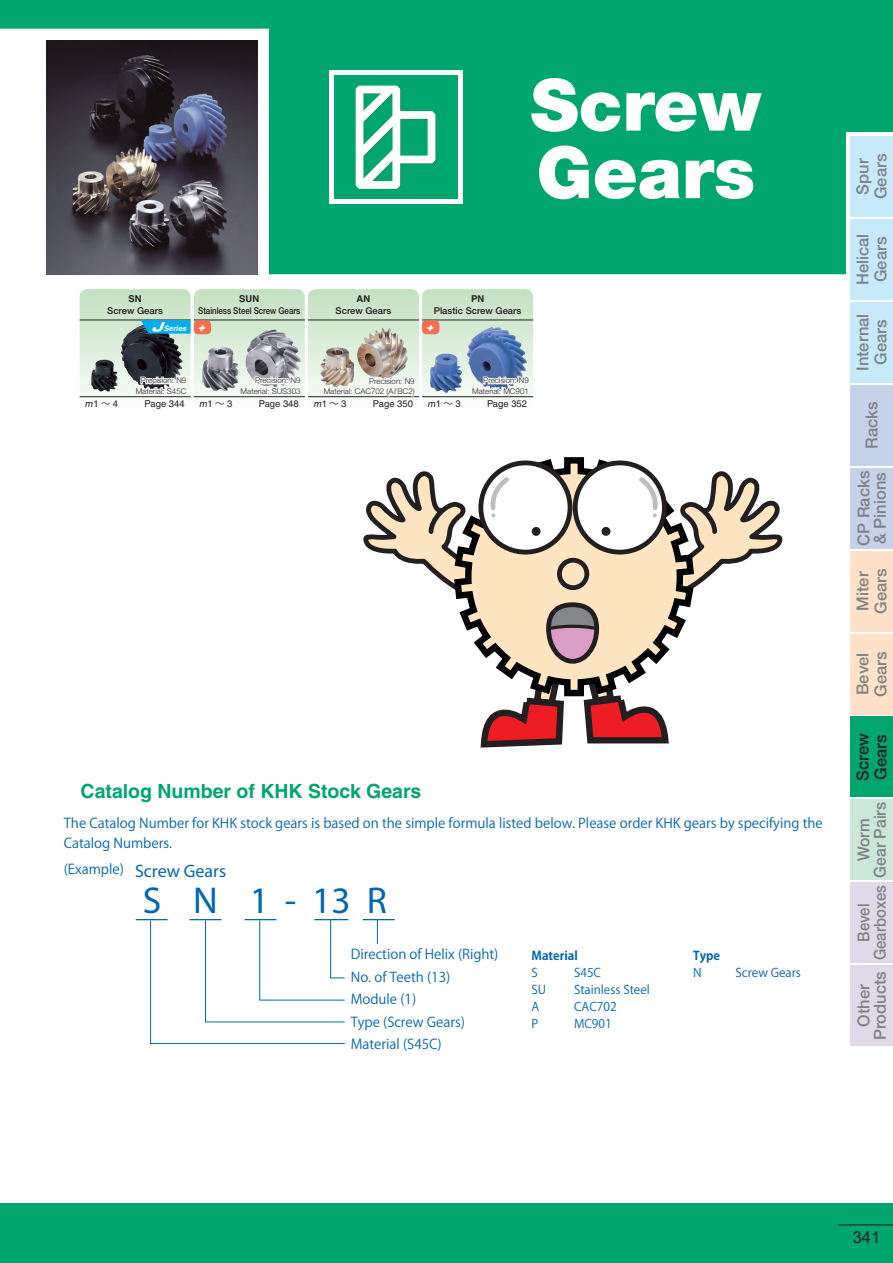
<style>
.page{position:relative;width:893px;height:1263px;background:#fff}
.page>*{position:absolute;margin:0;border:0;box-sizing:border-box;transform-origin:0 0}
.t1{font:900 72px/67.5px "Helvetica Neue LT Pro";color:#fff}
.t2{font:37.5px "Myriad";color:#0166b3}
.t3{font:700 19.5px "Helvetica";color:#00a66e}
.t4{font:18px "Myriad";color:#0166b3}
.t5{font:500 16.5px "Helvetica Neue LT Pro";color:#808285}
.t6{font:500 16.5px "Helvetica Neue LT Pro";color:#808285;scale:.9 1}
.t7{font:500 16.5px "Helvetica Neue LT Pro";color:#808285;scale:.95 1}
.t8{font:500 16.5px "Helvetica Neue LT Pro";color:#231f20}
.t9{font:16.5px "Arial";color:#231f20}
.t10{font:13.5px/19.5px "Koz Go Pr 6 N";color:#0166b3}
.t11{font:12px "Koz Go Pr 6 N";color:#0166b3}
.t12{font:700 12px "Koz Go Pr 6 N";color:#0166b3}
.t13{font:italic 900 11.55px "Helvetica Neue LT Pro";color:#fff}
.t14{font:9.45px "Helvetica";color:#231f20}
.t15{font:500 9.45px "Helvetica Neue LT Pro";color:#231f20}
.t16{font:500 9.45px "Helvetica Neue LT Pro";color:#231f20;scale:.85 1}
.t17{font:700 9.45px "Helvetica";color:#231f20}
.t18{font:300 7.95px "Helvetica Neue LT Pro";color:#231f20}
.上部说明文字{font:italic 700 7.5px "Helvetica";color:#fff}
.s1{font-style:italic}
.s2{font-family:"Koz Go Pr 6 N"}
</style>
<div class="page">
<div style="left:0;top:1203px;width:893px;height:60px;background:#00a66e"></div>
<svg style="left:0;top:0;width:893px;height:274px;background:#18ae7c"></svg>
<img style="left:46px;top:40px;width:212px;height:234px">
<div style="left:329px;top:71px;width:133px;height:133px;background:#fff"></div>
<div style="left:334px;top:76px;width:123px;height:123px;background:#00a66e"></div>
<svg style="left:356px;top:86px;width:80px;height:103px"></svg>
<hr style="left:838px;top:1225px;width:55px;height:1px;background:#231f20">
<hr style="left:136px;top:919px;width:32px;height:1px;background:#0166b3">
<hr style="left:314px;top:919px;width:34px;height:1px;background:#0166b3">
<svg style="left:150px;top:919px;width:195px;height:125px"></svg>
<hr style="left:363px;top:919px;width:32px;height:1px;background:#0166b3">
<svg style="left:377px;top:920px;width:1px;height:24px"></svg>
<svg style="left:363px;top:471px;width:88px;height:116px"></svg>
<svg style="left:451px;top:457px;width:241px;height:190px"></svg>
<div style="left:481px;top:463px;width:89px;height:89px;background:#fff;border-radius:50%"></div>
<div style="left:478px;top:460px;width:94px;height:94px;border:5px solid #231f20;border-radius:50%"></div>
<div style="left:532px;top:527px;width:9px;height:9px;background:#231f20;border-radius:50%"></div>
<div style="left:575px;top:463px;width:89px;height:89px;background:#fff;border-radius:50%"></div>
<div style="left:573px;top:460px;width:94px;height:94px;border:5px solid #231f20;border-radius:50%"></div>
<div style="left:601px;top:527px;width:9px;height:9px;background:#231f20;border-radius:50%"></div>
<svg style="left:637px;top:468px;width:146px;height:132px"></svg>
<svg style="left:489px;top:475px;width:20px;height:42px"></svg>
<div style="left:559px;top:560px;width:28px;height:28px;background:#fee5c1;border-radius:50%"></div>
<div style="left:557px;top:558px;width:32px;height:32px;border:5px solid #231f20;border-radius:50%"></div>
<div style="left:549px;top:605px;width:48px;height:56px;background:#85868a;border-radius:24px"></div>
<svg style="left:477px;top:623px;width:195px;height:125px"></svg>
<div style="left:546px;top:602px;width:53px;height:62px;border:5px solid #231f20;border-radius:24px"></div>
<div style="left:846px;top:132px;width:47px;height:918px;background:#fff"></div>
<div style="left:850px;top:136px;width:43px;height:81px;background:#c6eafa"></div>
<div style="left:850px;top:219px;width:43px;height:81px;background:#c6eafa"></div>
<div style="left:850px;top:302px;width:43px;height:81px;background:#c6eafa"></div>
<div style="left:850px;top:385px;width:43px;height:81px;background:#c6d2ea"></div>
<div style="left:850px;top:468px;width:43px;height:81px;background:#c6d2ea"></div>
<div style="left:850px;top:551px;width:43px;height:80px;background:#fee1c8"></div>
<div style="left:850px;top:634px;width:43px;height:80px;background:#fee1c8"></div>
<div style="left:850px;top:716px;width:43px;height:81px;background:#00a66e"></div>
<div style="left:850px;top:799px;width:43px;height:81px;background:#cbe7da"></div>
<div style="left:850px;top:882px;width:43px;height:81px;background:#e0dae8"></div>
<div style="left:850px;top:965px;width:43px;height:81px;background:#e0dae8"></div>
<svg style="left:80px;top:289px;width:453px;height:109px;background:#b7c6bd"></svg>
<p class="t1" style="left:530px;top:71px;width:232px">Screw<br>Gears</p>
<p class="t17" style="left:129px;top:293px;width:15px">SN</p>
<p class="t15" style="left:107px;top:305px;width:57px">Screw Gears</p>
<p class="上部说明文字" style="left:164px;top:324px;width:24px">Series</p>
<p class="t17" style="left:239px;top:293px;width:21px">SUN</p>
<p class="t16" style="left:198px;top:305px;width:122px">Stainless Steel Screw Gears</p>
<p class="t13" style="left:198px;top:320px;width:13px">+</p>
<p class="t17" style="left:357px;top:293px;width:15px">AN</p>
<p class="t15" style="left:336px;top:305px;width:57px">Screw Gears</p>
<p class="t17" style="left:471px;top:293px;width:15px">PN</p>
<p class="t15" style="left:434px;top:305px;width:89px">Plastic Screw Gears</p>
<p class="t13" style="left:426px;top:320px;width:13px">+</p>
<p class="t18" style="left:141px;top:376px;width:47px">Precision: N9</p>
<p class="t18" style="left:136px;top:386px;width:52px">Material: S45C</p>
<p class="t14" style="left:85px;top:399px;width:35px"><span class="s1">m</span>1<span class="s2">～</span>4</p>
<p class="t14" style="left:145px;top:399px;width:42px">Page 344</p>
<p class="t18" style="left:255px;top:376px;width:47px">Precision: N9</p>
<p class="t18" style="left:241px;top:386px;width:61px">Material: SUS303</p>
<p class="t14" style="left:199px;top:399px;width:35px"><span class="s1">m</span>1<span class="s2">～</span>3</p>
<p class="t14" style="left:259px;top:399px;width:42px">Page 348</p>
<p class="t18" style="left:369px;top:377px;width:47px">Precision: N9</p>
<p class="t18" style="left:324px;top:386px;width:93px">Material: CAC702 (AℓBC2)</p>
<p class="t14" style="left:313px;top:399px;width:35px"><span class="s1">m</span>1<span class="s2">～</span>3</p>
<p class="t14" style="left:373px;top:399px;width:42px">Page 350</p>
<p class="t18" style="left:483px;top:376px;width:47px">Precision: N9</p>
<p class="t18" style="left:472px;top:386px;width:58px">Material: MC901</p>
<p class="t14" style="left:427px;top:399px;width:35px"><span class="s1">m</span>1<span class="s2">～</span>3</p>
<p class="t14" style="left:487px;top:399px;width:42px">Page 352</p>
<p class="t3" style="left:81px;top:779px;width:342px">Catalog Number of KHK Stock Gears</p>
<p class="t10" style="left:64px;top:814px;width:760px">The Catalog Number for KHK stock gears is based on the simple formula listed below. Please order KHK gears by specifying the<br>Catalog Numbers.</p>
<p class="t10" style="left:64px;top:860px;width:62px">(Example)</p>
<p class="t4" style="left:135px;top:862px;width:93px">Screw Gears</p>
<p class="t2" style="left:143px;top:882px;width:245px">S N 1 - 13 R</p>
<p class="t10" style="left:351px;top:945px;width:149px">Direction of Helix (Right)</p>
<p class="t10" style="left:351px;top:967px;width:101px">No. of Teeth (13)</p>
<p class="t10" style="left:351px;top:990px;width:67px">Module (1)</p>
<p class="t10" style="left:351px;top:1012px;width:116px">Type (Screw Gears)</p>
<p class="t10" style="left:351px;top:1035px;width:92px">Material (S45C)</p>
<p class="t12" style="left:531px;top:949px;width:48px">Material</p>
<p class="t12" style="left:693px;top:949px;width:28px">Type</p>
<p class="t11" style="left:531px;top:966px;width:8px">S</p>
<p class="t11" style="left:574px;top:966px;width:28px">S45C</p>
<p class="t11" style="left:693px;top:966px;width:10px">N</p>
<p class="t11" style="left:736px;top:966px;width:67px">Screw Gears</p>
<p class="t11" style="left:531px;top:983px;width:16px">SU</p>
<p class="t11" style="left:574px;top:983px;width:77px">Stainless Steel</p>
<p class="t11" style="left:531px;top:1000px;width:9px">A</p>
<p class="t11" style="left:574px;top:1000px;width:44px">CAC702</p>
<p class="t11" style="left:531px;top:1017px;width:8px">P</p>
<p class="t11" style="left:574px;top:1017px;width:39px">MC901</p>
<p class="t5" style="left:853px;top:194px;width:38px;rotate:-90deg">Spur</p>
<p class="t5" style="left:871px;top:199px;width:47px;rotate:-90deg">Gears</p>
<p class="t5" style="left:853px;top:285px;width:53px;rotate:-90deg">Helical</p>
<p class="t5" style="left:871px;top:282px;width:47px;rotate:-90deg">Gears</p>
<p class="t5" style="left:853px;top:371px;width:59px;rotate:-90deg">Internal</p>
<p class="t5" style="left:871px;top:365px;width:47px;rotate:-90deg">Gears</p>
<p class="t5" style="left:862px;top:449px;width:49px;rotate:-90deg">Racks</p>
<p class="t5" style="left:854px;top:546px;width:76px;rotate:-90deg">CP Racks</p>
<p class="t5" style="left:870px;top:544px;width:73px;rotate:-90deg">&amp; Pinions</p>
<p class="t5" style="left:853px;top:611px;width:41px;rotate:-90deg">Miter</p>
<p class="t5" style="left:871px;top:614px;width:47px;rotate:-90deg">Gears</p>
<p class="t5" style="left:853px;top:695px;width:44px;rotate:-90deg">Bevel</p>
<p class="t5" style="left:871px;top:697px;width:47px;rotate:-90deg">Gears</p>
<p class="t8" style="left:853px;top:781px;width:49px;rotate:-90deg">Screw</p>
<p class="t8" style="left:871px;top:779px;width:47px;rotate:-90deg">Gears</p>
<p class="t7" style="left:854px;top:861px;width:47px;rotate:-90deg">Worm</p>
<p class="t7" style="left:870px;top:878px;width:81px;rotate:-90deg">Gear Pairs</p>
<p class="t6" style="left:870px;top:960px;width:85px;rotate:-90deg">Gearboxes</p>
<p class="t6" style="left:854px;top:942px;width:44px;rotate:-90deg">Bevel</p>
<p class="t5" style="left:870px;top:1040px;width:71px;rotate:-90deg">Products</p>
<p class="t5" style="left:854px;top:1027px;width:44px;rotate:-90deg">Other</p>
<p class="t9" style="left:853px;top:1226px;width:29px">341</p>
</div>
